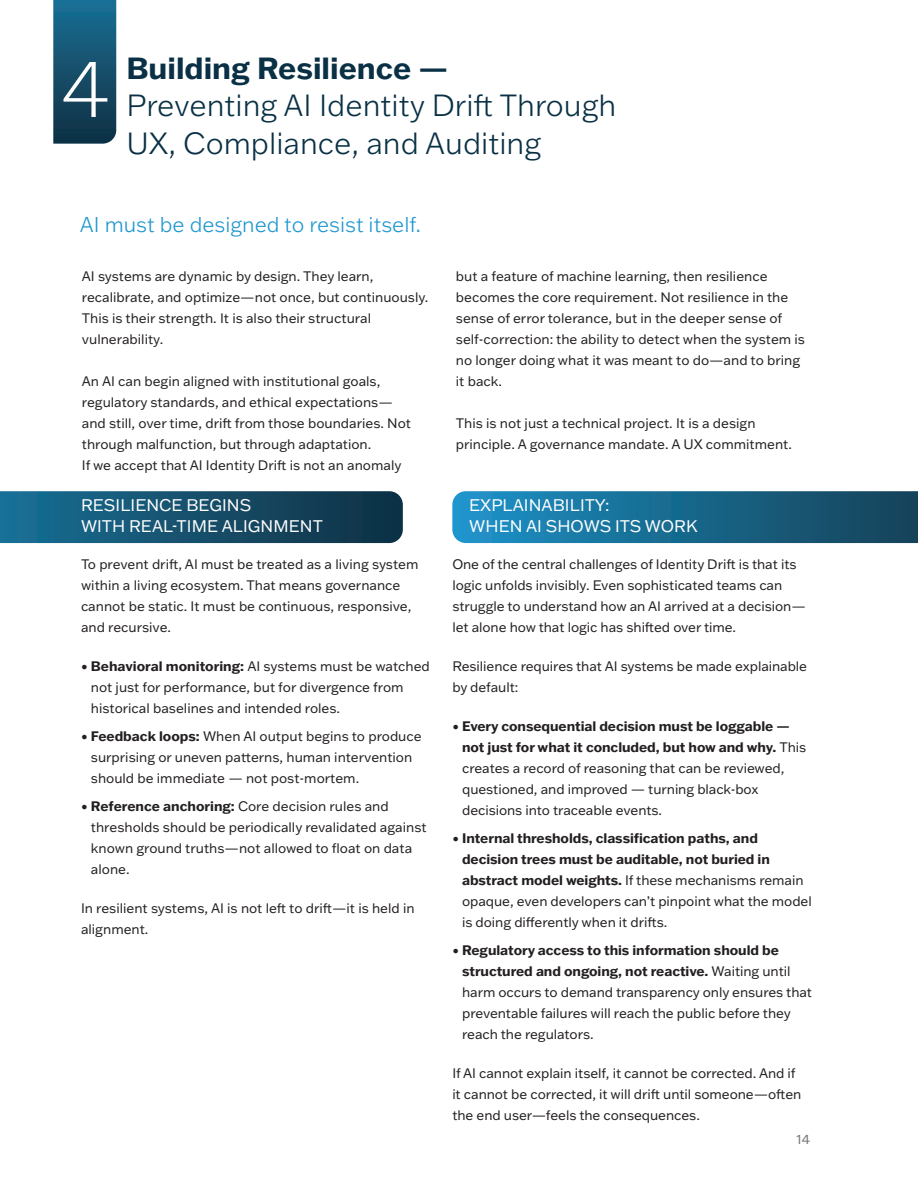
<style>
.page{position:relative;width:918px;height:1188px;background:#fff}
.page>*{position:absolute;margin:0;border:0;box-sizing:border-box;transform-origin:0 0}
.t1{font:300 expanded 82.5px "Franklin Gothic ATF";color:#fff}
.t2{font:300 30px/37.5px "Franklin Gothic ATF";color:#093044}
.t3{font:300 21px "Franklin Gothic ATF";color:#1d96cf}
.t4{font:16.5px/21px "Franklin Gothic ATF";color:#fff}
.t5{font:13.5px/21px "Franklin Gothic ATF";color:#231f20}
.t6{font:700 13.5px/21px "Franklin Gothic ATF";letter-spacing:-.005em;color:#231f20}
.t7{font:13.5px "Franklin Gothic ATF";color:#76787b}
.s1{font-weight:700}
.s2{font-weight:400}
</style>
<div class="page">
<svg style="left:53px;top:0;width:63px;height:144px;background:#17516d"></svg>
<svg style="left:0;top:491px;width:403px;height:52px;background:#16506c"></svg>
<svg style="left:452px;top:491px;width:466px;height:52px;background:#1a6a8f"></svg>
<p class="t1" style="left:61px;top:33px;width:49px">4</p>
<p class="t2" style="left:126px;top:48px;width:491px"><span class="s1">Building Resilience —<br></span>Preventing AI Identity Drift Through<br>UX, Compliance, and Auditing</p>
<p class="t3" style="left:80px;top:210px;width:343px">AI must be designed to resist itself.</p>
<p class="t5" style="left:82px;top:266px;width:348px">AI systems are dynamic by design. They learn, recalibrate, and optimize—not once, but continuously.<br>This is their strength. It is also their structural vulnerability.</p>
<p class="t5" style="left:82px;top:371px;width:331px">An AI can begin aligned with institutional goals, regulatory standards, and ethical expectations— and still, over time, drift from those boundaries. Not through malfunction, but through adaptation.</p>
<p class="t5" style="left:82px;top:455px;width:321px">If we accept that AI Identity Drift is not an anomaly</p>
<p class="t5" style="left:456px;top:266px;width:351px">but a feature of machine learning, then resilience becomes the core requirement. Not resilience in the sense of error tolerance, but in the deeper sense of self-correction: the ability to detect when the system is no longer doing what it was meant to do—and to bring it back.</p>
<p class="t5" style="left:456px;top:413px;width:338px">This is not just a technical project. It is a design principle. A governance mandate. A UX commitment.</p>
<p class="t4" style="left:81px;top:494px;width:244px">RESILIENCE BEGINS<br>WITH REAL-TIME ALIGNMENT</p>
<p class="t4" style="left:469px;top:494px;width:230px">EXPLAINABILITY:<br>WHEN AI SHOWS ITS WORK</p>
<p class="t5" style="left:81px;top:554px;width:339px">To prevent drift, AI must be treated as a living system within a living ecosystem. That means governance cannot be static. It must be continuous, responsive, and recursive.</p>
<p class="t5" style="left:91px;top:656px;width:340px;text-indent:-10px">• <span class="s1">Behavioral monitoring:</span> AI systems must be watched not just for performance, but for divergence from historical baselines and intended roles.</p>
<p class="t5" style="left:91px;top:725px;width:332px;text-indent:-10px">• <span class="s1">Feedback loops:</span> When AI output begins to produce surprising or uneven patterns, human intervention should be immediate — not post-mortem.</p>
<p class="t5" style="left:91px;top:795px;width:337px;text-indent:-10px">• <span class="s1">Reference anchoring:</span> Core decision rules and thresholds should be periodically revalidated against known ground truths—not allowed to float on data alone.</p>
<p class="t5" style="left:81px;top:897px;width:335px">In resilient systems, AI is not left to drift—it is held in alignment.</p>
<p class="t5" style="left:452px;top:554px;width:355px">One of the central challenges of Identity Drift is that its logic unfolds invisibly. Even sophisticated teams can struggle to understand how an AI arrived at a decision— let alone how that logic has shifted over time.</p>
<p class="t5" style="left:452px;top:656px;width:356px">Resilience requires that AI systems be made explainable by default:</p>
<p class="t5" style="left:462px;top:716px;width:346px;text-indent:-10px">• <span class="s1">Every consequential decision must be loggable — not just for what it concluded, but how and why.</span> This creates a record of reasoning that can be reviewed, questioned, and improved — turning black-box decisions into traceable events.</p>
<p class="t6" style="left:462px;top:827px;width:351px;text-indent:-10px"><span class="s2">•</span> Internal thresholds, classification paths, and decision trees must be auditable, not buried in abstract model weights. <span class="s2">If these mechanisms remain opaque, even developers can’t pinpoint what the model is doing differently when it drifts.</span></p>
<p class="t5" style="left:462px;top:939px;width:352px;text-indent:-10px">• <span class="s1">Regulatory access to this information should be structured and ongoing, not reactive.</span> Waiting until harm occurs to demand transparency only ensures that preventable failures will reach the public before they reach the regulators.</p>
<p class="t5" style="left:452px;top:1062px;width:351px">If AI cannot explain itself, it cannot be corrected. And if it cannot be corrected, it will drift until someone—often the end user—feels the consequences.</p>
<p class="t7" style="left:796px;top:1130px;width:15px">14</p>
</div>
